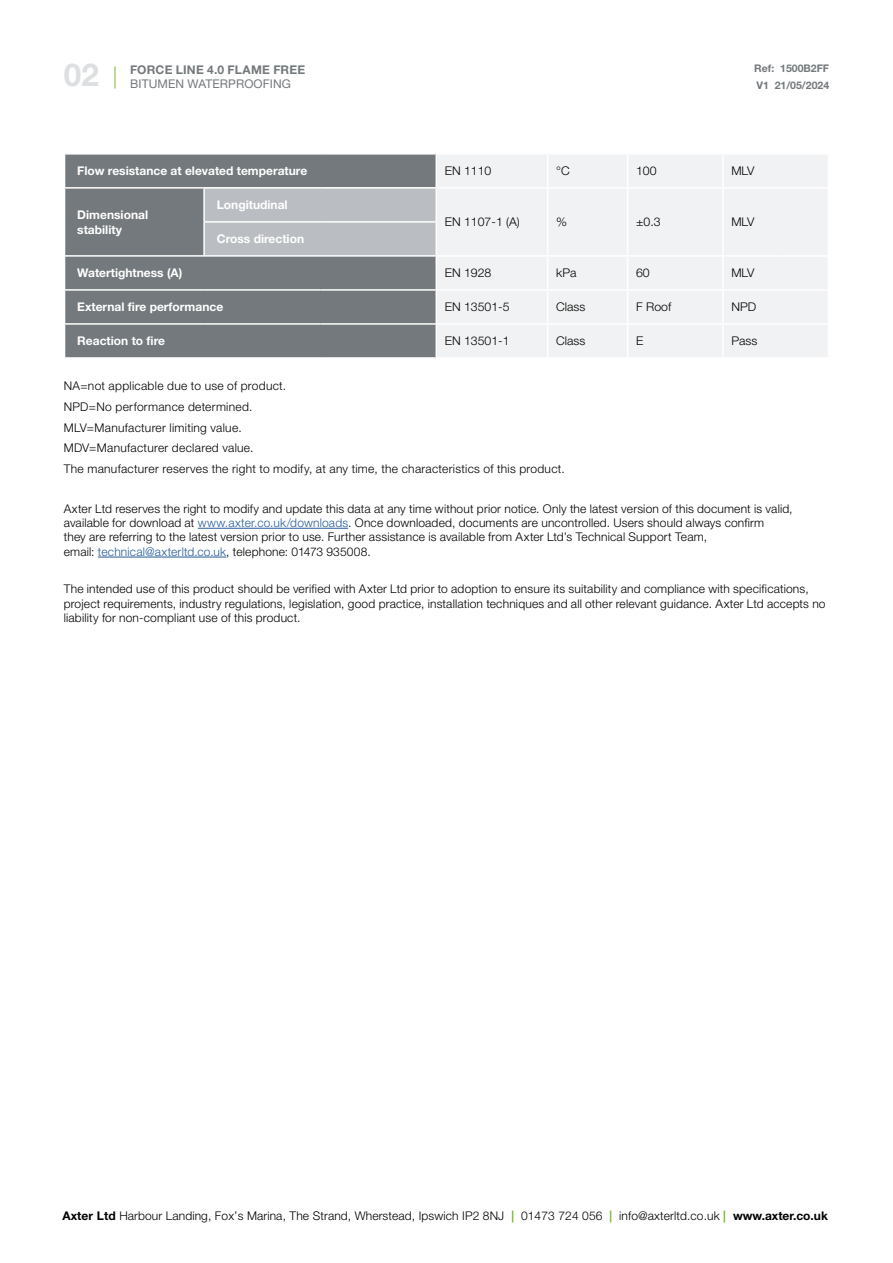
<style>
.page{position:relative;width:893px;height:1263px;background:#fff}
.page>*{position:absolute;margin:0;border:0;box-sizing:border-box;transform-origin:0 0}
.t1{font:700 31.5px "Helvetica Neue LT Std";color:#dddfe1}
.t2{font:300 12px/14.4px "Helvetica Neue LT Std";letter-spacing:.015em;color:#000}
.t3{font:700 12px/15px "Helvetica Neue LT Std";color:#fff}
.t4{font:700 12px "Helvetica Neue LT Std";letter-spacing:.02em;color:#73797c}
.t5{font:12px "Helvetica Neue LT Std";letter-spacing:.01em;color:#73797c}
.t6{font:700 10.5px "Helvetica Neue LT Std";color:#73797c}
.s1{color:#275b9b}
.s2{font-weight:700}
.s3{font-weight:700;color:#76b82a}
</style>
<div class="page">
<svg style="left:115px;top:66px;width:1px;height:23px"></svg>
<hr style="left:198px;top:528px;width:150px;height:1px;background:#275b9b">
<hr style="left:98px;top:557px;width:128px;height:1px;background:#275b9b">
<div style="left:65px;top:155px;width:371px;height:202px;background:#73797c"></div>
<div style="left:437px;top:155px;width:391px;height:202px;background:#f1f2f3"></div>
<div style="left:204px;top:188px;width:232px;height:34px;background:#babec2"></div>
<div style="left:204px;top:222px;width:232px;height:34px;background:#babec2"></div>
<hr style="left:722px;top:155px;width:2px;height:32px;background:#fff">
<hr style="left:722px;top:189px;width:2px;height:33px;background:#fff">
<hr style="left:203px;top:221px;width:117px;height:2px;background:#fff">
<hr style="left:320px;top:221px;width:117px;height:2px;background:#fff">
<hr style="left:722px;top:222px;width:2px;height:33px;background:#fff">
<hr style="left:722px;top:257px;width:2px;height:32px;background:#fff">
<hr style="left:722px;top:291px;width:2px;height:32px;background:#fff">
<hr style="left:722px;top:325px;width:2px;height:32px;background:#fff">
<hr style="left:436px;top:187px;width:112px;height:2px;background:#fff">
<hr style="left:548px;top:187px;width:80px;height:2px;background:#fff">
<hr style="left:628px;top:187px;width:95px;height:2px;background:#fff">
<hr style="left:723px;top:187px;width:53px;height:2px;background:#fff">
<hr style="left:776px;top:187px;width:53px;height:2px;background:#fff">
<hr style="left:436px;top:255px;width:112px;height:2px;background:#fff">
<hr style="left:548px;top:255px;width:80px;height:2px;background:#fff">
<hr style="left:628px;top:255px;width:95px;height:2px;background:#fff">
<hr style="left:723px;top:255px;width:53px;height:2px;background:#fff">
<hr style="left:776px;top:255px;width:53px;height:2px;background:#fff">
<hr style="left:436px;top:289px;width:112px;height:2px;background:#fff">
<hr style="left:548px;top:289px;width:80px;height:2px;background:#fff">
<hr style="left:628px;top:289px;width:95px;height:2px;background:#fff">
<hr style="left:723px;top:289px;width:53px;height:2px;background:#fff">
<hr style="left:776px;top:289px;width:53px;height:2px;background:#fff">
<hr style="left:436px;top:323px;width:112px;height:2px;background:#fff">
<hr style="left:548px;top:323px;width:80px;height:2px;background:#fff">
<hr style="left:628px;top:323px;width:95px;height:2px;background:#fff">
<hr style="left:723px;top:323px;width:53px;height:2px;background:#fff">
<hr style="left:776px;top:323px;width:53px;height:2px;background:#fff">
<hr style="left:547px;top:155px;width:1px;height:32px;background:#fff">
<hr style="left:627px;top:155px;width:1px;height:32px;background:#fff">
<hr style="left:64px;top:187px;width:140px;height:2px;background:#fff">
<hr style="left:547px;top:189px;width:1px;height:33px;background:#fff">
<hr style="left:627px;top:189px;width:1px;height:33px;background:#fff">
<hr style="left:547px;top:222px;width:1px;height:33px;background:#fff">
<hr style="left:627px;top:222px;width:1px;height:33px;background:#fff">
<hr style="left:547px;top:257px;width:1px;height:32px;background:#fff">
<hr style="left:627px;top:257px;width:1px;height:32px;background:#fff">
<hr style="left:547px;top:291px;width:1px;height:32px;background:#fff">
<hr style="left:627px;top:291px;width:1px;height:32px;background:#fff">
<hr style="left:64px;top:323px;width:140px;height:2px;background:#fff">
<hr style="left:204px;top:323px;width:116px;height:2px;background:#fff">
<hr style="left:320px;top:323px;width:116px;height:2px;background:#fff">
<hr style="left:547px;top:325px;width:1px;height:32px;background:#fff">
<hr style="left:627px;top:325px;width:1px;height:32px;background:#fff">
<hr style="left:203px;top:189px;width:2px;height:32px;background:#fff">
<hr style="left:203px;top:223px;width:2px;height:32px;background:#fff">
<hr style="left:204px;top:187px;width:116px;height:2px;background:#fff">
<hr style="left:320px;top:187px;width:116px;height:2px;background:#fff">
<hr style="left:64px;top:289px;width:140px;height:2px;background:#fff">
<hr style="left:204px;top:289px;width:116px;height:2px;background:#fff">
<hr style="left:320px;top:289px;width:116px;height:2px;background:#fff">
<hr style="left:64px;top:255px;width:140px;height:2px;background:#fff">
<hr style="left:204px;top:255px;width:116px;height:2px;background:#fff">
<hr style="left:320px;top:255px;width:116px;height:2px;background:#fff">
<h1 class="t1" style="left:64px;top:56px;width:37px">02</h1>
<p class="t4" style="left:130px;top:62px;width:177px">FORCE LINE 4.0 FLAME FREE</p>
<p class="t5" style="left:130px;top:76px;width:162px">BITUMEN WATERPROOFING</p>
<p class="t6" style="left:754px;top:61px;width:76px">Ref: 1500B2FF</p>
<p class="t6" style="left:756px;top:78px;width:74px">V1 21/05/2024</p>
<p class="t3" style="left:77px;top:163px;width:231px">Flow resistance at elevated temperature</p>
<p class="t2" style="left:445px;top:163px;width:48px">EN 1110</p>
<p class="t2" style="left:556px;top:163px;width:15px">°C</p>
<p class="t2" style="left:636px;top:163px;width:22px">100</p>
<p class="t2" style="left:731px;top:163px;width:24px">MLV</p>
<p class="t3" style="left:77px;top:207px;width:72px">Dimensional stability</p>
<p class="t3" style="left:217px;top:197px;width:72px">Longitudinal</p>
<p class="t2" style="left:445px;top:214px;width:77px">EN 1107-1 (A)</p>
<p class="t2" style="left:556px;top:214px;width:12px">%</p>
<p class="t2" style="left:636px;top:214px;width:26px">±0.3</p>
<p class="t2" style="left:731px;top:214px;width:24px">MLV</p>
<p class="t3" style="left:217px;top:231px;width:89px">Cross direction</p>
<p class="t3" style="left:77px;top:265px;width:107px">Watertightness (A)</p>
<p class="t2" style="left:445px;top:265px;width:48px">EN 1928</p>
<p class="t2" style="left:556px;top:265px;width:22px">kPa</p>
<p class="t2" style="left:636px;top:265px;width:15px">60</p>
<p class="t2" style="left:731px;top:265px;width:24px">MLV</p>
<p class="t3" style="left:77px;top:299px;width:147px">External fire performance</p>
<p class="t2" style="left:445px;top:299px;width:66px">EN 13501-5</p>
<p class="t2" style="left:556px;top:299px;width:31px">Class</p>
<p class="t2" style="left:636px;top:299px;width:37px">F Roof</p>
<p class="t2" style="left:731px;top:299px;width:26px">NPD</p>
<p class="t3" style="left:77px;top:333px;width:89px">Reaction to fire</p>
<p class="t2" style="left:445px;top:333px;width:66px">EN 13501-1</p>
<p class="t2" style="left:556px;top:333px;width:31px">Class</p>
<p class="t2" style="left:636px;top:333px;width:9px">E</p>
<p class="t2" style="left:731px;top:333px;width:27px">Pass</p>
<p class="t2" style="left:64px;top:375px;width:502px;line-height:20.7px">NA=not applicable due to use of product.<br>NPD=No performance determined.<br>MLV=Manufacturer limiting value.<br>MDV=Manufacturer declared value.<br>The manufacturer reserves the right to modify, at any time, the characteristics of this product.</p>
<p class="t2" style="left:64px;top:501px;width:730px">Axter Ltd reserves the right to modify and update this data at any time without prior notice. Only the latest version of this document is valid, available for download at <span class="s1">www.axter.co.uk/downloads</span>. Once downloaded, documents are uncontrolled. Users should always confirm<br>they are referring to the latest version prior to use. Further assistance is available from Axter Ltd’s Technical Support Team,<br>email: <span class="s1">technical@axterltd.co.uk</span>, telephone: 01473 935008.</p>
<p class="t2" style="left:64px;top:581px;width:763px">The intended use of this product should be verified with Axter Ltd prior to adoption to ensure its suitability and compliance with specifications, project requirements, industry regulations, legislation, good practice, installation techniques and all other relevant guidance. Axter Ltd accepts no liability for non-compliant use of this product.</p>
<p class="t2" style="left:62px;top:1208px;width:767px"><span class="s2">Axter Ltd</span> Harbour Landing, Fox’s Marina, The Strand, Wherstead, Ipswich IP2 8NJ <span class="s3">|</span> 01473 724 056 <span class="s3">|</span> info@axterltd.co.uk <span class="s3">|</span> <span class="s2">www.axter.co.uk</span></p>
</div>
